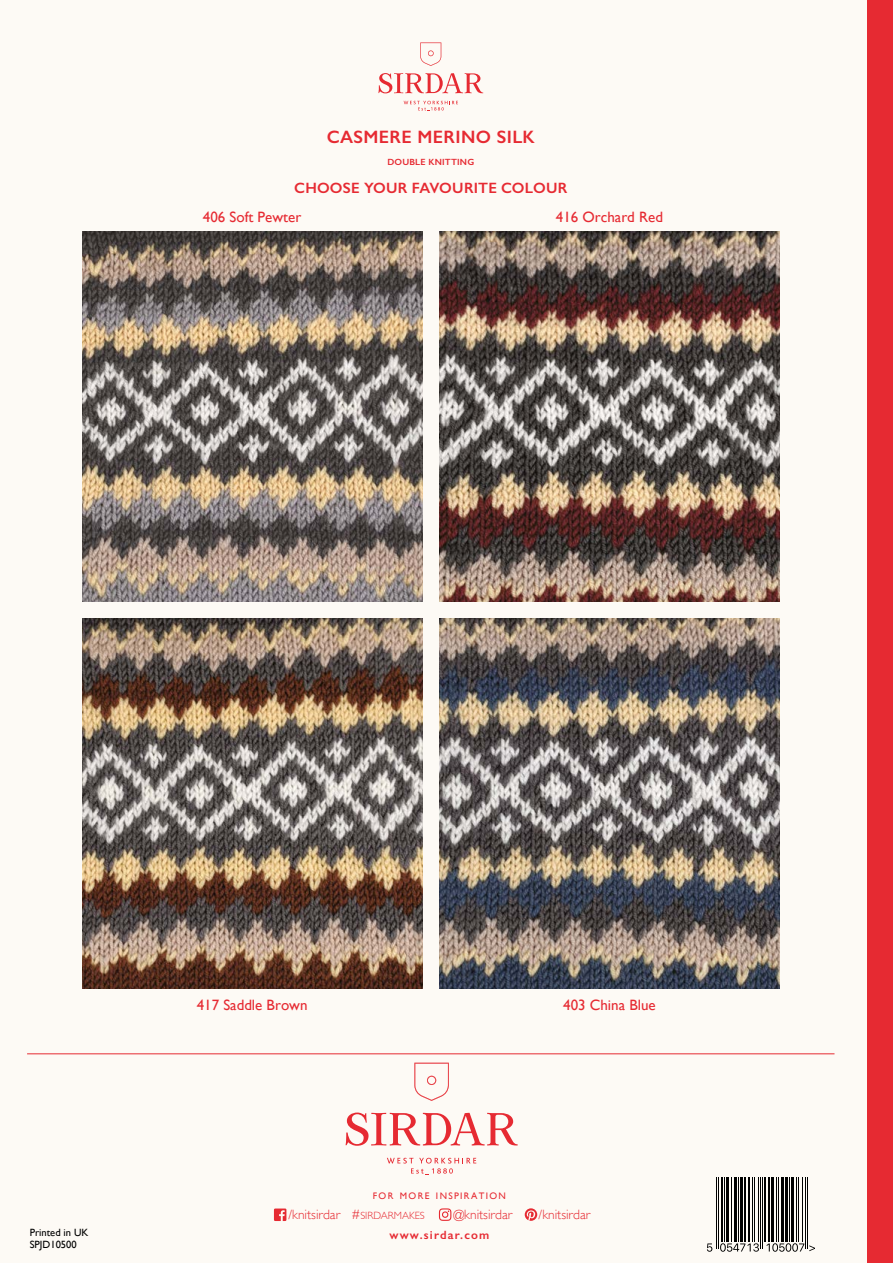
<style>
.page{position:relative;width:893px;height:1263px;background:#fdfaf5}
.page>*{position:absolute;margin:0;border:0;box-sizing:border-box;transform-origin:0 0}
.t1{font:600 18px "Gill Sans";letter-spacing:.02em;color:#e62a32}
.t2{font:15px "Gill Sans";color:#e62a32}
.t3{font:600 15px "Gill Sans";letter-spacing:.01em;color:#e62a32}
.t4{font:300 13.5px "Gill Sans";color:#e62a32}
.t5{font:600 12px "Gill Sans";letter-spacing:.1em;color:#e62a32}
.t6{font:10.5px/12px "Gill Sans";color:#000}
.t7{font:9.45px "Gill Sans";letter-spacing:.145em;color:#e62a32}
.t8{font:600 9px "Gill Sans";letter-spacing:.02em;color:#e62a32}
.s1{font-size:10.5px}
</style>
<div class="page">
<div style="left:867px;top:0;width:26px;height:1263px;background:#e62a32"></div>
<hr style="left:27px;top:1053px;width:807px;height:1px;background:#e62a32">
<img style="left:82px;top:232px;width:340px;height:370px">
<img style="left:439px;top:232px;width:340px;height:370px">
<img style="left:439px;top:619px;width:340px;height:370px">
<img style="left:82px;top:619px;width:340px;height:370px">
<svg style="left:420px;top:43px;width:21px;height:23px"></svg>
<svg style="left:404px;top:101px;width:54px;height:10px"></svg>
<svg style="left:378px;top:73px;width:105px;height:20px"></svg>
<svg style="left:414px;top:1063px;width:35px;height:38px"></svg>
<svg style="left:387px;top:1158px;width:89px;height:17px"></svg>
<svg style="left:346px;top:1112px;width:172px;height:34px"></svg>
<svg style="left:439px;top:1208px;width:12px;height:13px"></svg>
<svg style="left:525px;top:1208px;width:12px;height:13px"></svg>
<svg style="left:274px;top:1208px;width:12px;height:13px"></svg>
<svg style="left:720px;top:1243px;width:39px;height:9px"></svg>
<svg style="left:707px;top:1243px;width:5px;height:9px"></svg>
<svg style="left:767px;top:1243px;width:48px;height:9px"></svg>
<hr style="left:716px;top:1177px;width:1px;height:71px;background:#000">
<hr style="left:718px;top:1177px;width:1px;height:71px;background:#000">
<hr style="left:722px;top:1177px;width:1px;height:65px;background:#000">
<hr style="left:724px;top:1177px;width:1px;height:65px;background:#000">
<hr style="left:726px;top:1177px;width:3px;height:65px;background:#000">
<hr style="left:731px;top:1177px;width:1px;height:65px;background:#000">
<hr style="left:734px;top:1177px;width:3px;height:65px;background:#000">
<hr style="left:738px;top:1177px;width:1px;height:65px;background:#000">
<hr style="left:740px;top:1177px;width:3px;height:65px;background:#000">
<hr style="left:744px;top:1177px;width:2px;height:65px;background:#000">
<hr style="left:748px;top:1177px;width:2px;height:65px;background:#000">
<hr style="left:752px;top:1177px;width:1px;height:65px;background:#000">
<hr style="left:754px;top:1177px;width:1px;height:65px;background:#000">
<hr style="left:758px;top:1177px;width:1px;height:65px;background:#000">
<hr style="left:760px;top:1177px;width:1px;height:71px;background:#000">
<hr style="left:762px;top:1177px;width:1px;height:71px;background:#000">
<hr style="left:764px;top:1177px;width:2px;height:65px;background:#000">
<hr style="left:768px;top:1177px;width:2px;height:65px;background:#000">
<hr style="left:771px;top:1177px;width:3px;height:65px;background:#000">
<hr style="left:776px;top:1177px;width:1px;height:65px;background:#000">
<hr style="left:778px;top:1177px;width:1px;height:65px;background:#000">
<hr style="left:781px;top:1177px;width:2px;height:65px;background:#000">
<hr style="left:785px;top:1177px;width:2px;height:65px;background:#000">
<hr style="left:789px;top:1177px;width:1px;height:65px;background:#000">
<hr style="left:791px;top:1177px;width:3px;height:65px;background:#000">
<hr style="left:796px;top:1177px;width:1px;height:65px;background:#000">
<hr style="left:798px;top:1177px;width:1px;height:65px;background:#000">
<hr style="left:802px;top:1177px;width:1px;height:65px;background:#000">
<hr style="left:805px;top:1177px;width:1px;height:71px;background:#000">
<hr style="left:807px;top:1177px;width:1px;height:71px;background:#000">
<p class="t1" style="left:327px;top:126px;width:210px">CASMERE MERINO SILK</p>
<p class="t8" style="left:387px;top:157px;width:88px">DOUBLE KNITTING</p>
<p class="t3" style="left:294px;top:179px;width:275px">CHOOSE YOUR FAVOURITE COLOUR</p>
<p class="t2" style="left:203px;top:209px;width:100px">406 Soft Pewter</p>
<p class="t2" style="left:556px;top:209px;width:109px">416 Orchard Red</p>
<p class="t6" style="left:30px;top:1226px;width:60px">Printed in UK<br>SPJD10500</p>
<p class="t2" style="left:197px;top:996px;width:112px">417 Saddle Brown</p>
<p class="t2" style="left:563px;top:996px;width:94px">403 China Blue</p>
<p class="t7" style="left:373px;top:1190px;width:135px">FOR MORE INSPIRATION</p>
<p class="t4" style="left:288px;top:1204px;width:138px">/knitsirdar #<span class="s1">SIRDARMAKES</span></p>
<p class="t4" style="left:453px;top:1204px;width:60px">@knitsirdar</p>
<p class="t4" style="left:539px;top:1204px;width:53px">/knitsirdar</p>
<p class="t5" style="left:389px;top:1227px;width:101px">www.sirdar.com</p>
</div>
